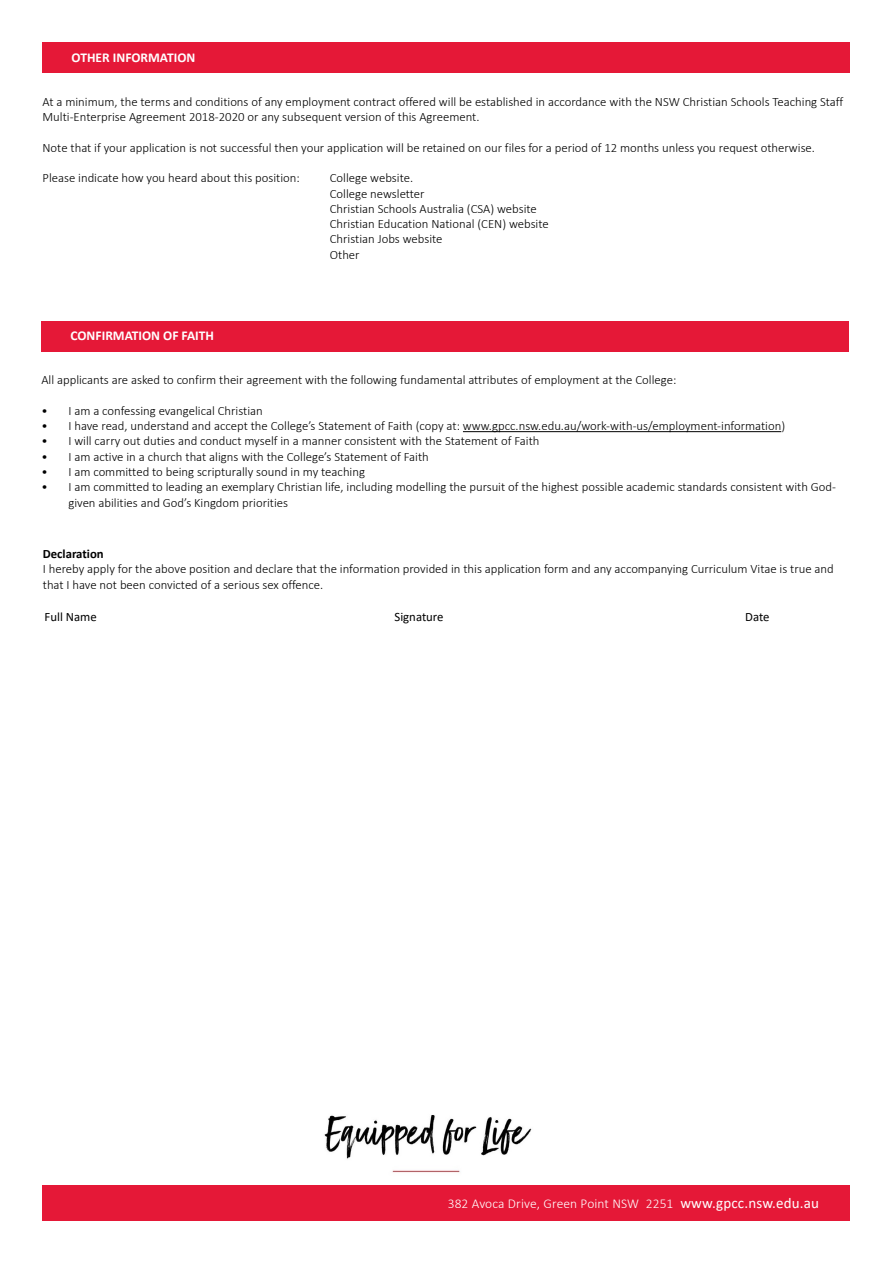
<style>
.page{position:relative;width:893px;height:1263px;background:#fff}
.page>*{position:absolute;margin:0;border:0;box-sizing:border-box;transform-origin:0 0}
.t1{font:300 13.5px "Calibri";letter-spacing:.01em;color:#fff}
.t2{font:700 13.5px "Calibri";color:#fff}
.t3{font:300 12.75px/15.3px "Calibri";color:#000}
.t4{font:12.75px "Calibri";color:#000}
.t5{font:700 12.75px "Calibri";color:#000}
.s1{font-weight:400;font-size:15px}
</style>
<div class="page">
<div style="left:42px;top:1185px;width:808px;height:35px;background:#e51837"></div>
<div style="left:42px;top:43px;width:808px;height:30px;background:#e51837"></div>
<img style="left:324px;top:1115px;width:208px;height:58px">
<hr style="left:463px;top:431px;width:318px;height:1px;background:#000">
<div style="left:41px;top:321px;width:808px;height:31px;background:#e51837"></div>
<p class="t2" style="left:72px;top:48px;width:125px">OTHER INFORMATION</p>
<p class="t3" style="left:43px;top:94px;width:802px">At a minimum, the terms and conditions of any employment contract offered will be established in accordance with the NSW Christian Schools Teaching Staff<br>Multi-Enterprise Agreement 2018-2020 or any subsequent version of this Agreement.</p>
<p class="t3" style="left:43px;top:140px;width:774px">Note that if your application is not successful then your application will be retained on our files for a period of 12 months unless you request otherwise.</p>
<p class="t3" style="left:43px;top:170px;width:259px">Please indicate how you heard about this position:</p>
<p class="t3" style="left:330px;top:170px;width:221px">College website.<br>College newsletter<br>Christian Schools Australia (CSA) website<br>Christian Education National (CEN) website<br>Christian Jobs website<br>Other</p>
<p class="t2" style="left:70px;top:326px;width:145px">CONFIRMATION OF FAITH</p>
<p class="t3" style="left:41px;top:372px;width:636px">All applicants are asked to confirm their agreement with the following fundamental attributes of employment at the College:</p>
<p class="t3" style="left:41px;top:403px;width:223px">• I am a confessing evangelical Christian</p>
<p class="t3" style="left:41px;top:418px;width:745px">• I have read, understand and accept the College’s Statement of Faith (copy at: www.gpcc.nsw.edu.au/work-with-us/employment-information)</p>
<p class="t3" style="left:41px;top:433px;width:500px">• I will carry out duties and conduct myself in a manner consistent with the Statement of Faith</p>
<p class="t3" style="left:41px;top:449px;width:389px">• I am active in a church that aligns with the College’s Statement of Faith</p>
<p class="t3" style="left:41px;top:464px;width:325px">• I am committed to being scripturally sound in my teaching</p>
<p class="t3" style="left:68px;top:479px;width:769px;text-indent:-27px">• I am committed to leading an exemplary Christian life, including modelling the pursuit of the highest possible academic standards consistent with God&shy;given abilities and God’s Kingdom priorities</p>
<p class="t5" style="left:43px;top:545px;width:62px">Declaration</p>
<p class="t3" style="left:43px;top:561px;width:792px">I hereby apply for the above position and declare that the information provided in this application form and any accompanying Curriculum Vitae is true and that I have not been convicted of a serious sex offence.</p>
<p class="t4" style="left:45px;top:608px;width:54px">Full Name</p>
<p class="t4" style="left:394px;top:608px;width:51px">Signature</p>
<p class="t4" style="left:745px;top:608px;width:26px">Date</p>
<p class="t1" style="left:448px;top:1195px;width:373px">382 Avoca Drive, Green Point NSW 2251 <span class="s1">www.gpcc.nsw.edu.au</span></p>
</div>
